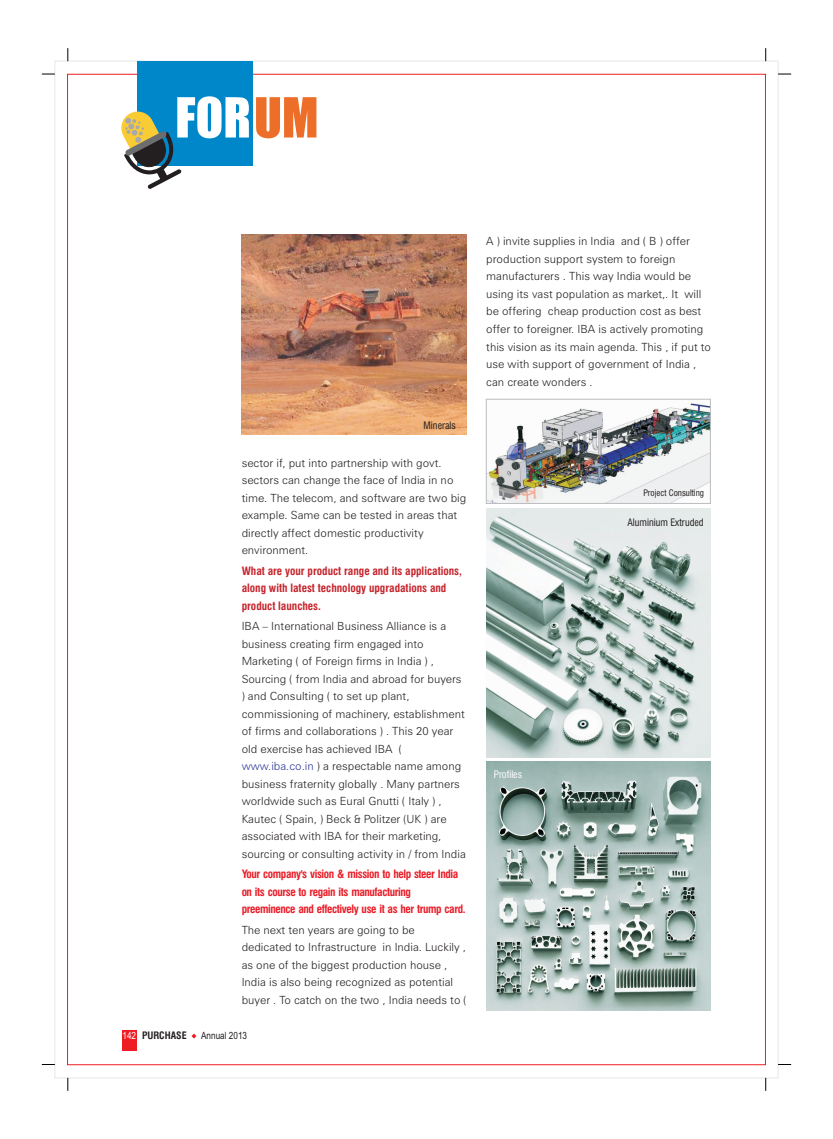
<style>
.page{position:relative;width:833px;height:1139px;background:#fff}
.page>*{position:absolute;margin:0;border:0;box-sizing:border-box;transform-origin:0 0}
.t1{font:300 11.25px/17.5px "Zurich BT";color:#231f20}
.t2{font:700 condensed 11.25px/17.5px "Swiss 721 BT";letter-spacing:-.035em;color:#ea1d28}
.t3{font:700 condensed 11.25px/17.5px "Swiss 721 BT";color:#c6252d}
.t4{font:condensed 10px "Swiss 721 BT";color:#231f20}
.t5{font:700 condensed 10px "Swiss 721 BT";color:#231f20}
.t6{font:10px "Arial Narrow";color:#231f20}
.t7{font:condensed 10px "Swiss 721 BT";color:#fff}
.t8{font:condensed 8.75px "Swiss 721 BT";color:#231f20}
.s1{color:#2c3695}
.s2{font-family:"Arial Narrow";font-weight:400;font-stretch:normal;color:#fff}
</style>
<div class="page">
<svg style="left:68px;top:48px;width:1px;height:13px"></svg>
<svg style="left:42px;top:74px;width:13px;height:1px"></svg>
<svg style="left:765px;top:48px;width:1px;height:13px"></svg>
<svg style="left:778px;top:74px;width:13px;height:1px"></svg>
<svg style="left:42px;top:1064px;width:13px;height:1px"></svg>
<svg style="left:778px;top:1064px;width:13px;height:1px"></svg>
<svg style="left:765px;top:1077px;width:1px;height:13px"></svg>
<svg style="left:68px;top:1077px;width:1px;height:13px"></svg>
<img style="left:486px;top:508px;width:224px;height:249px">
<img style="left:486px;top:761px;width:224px;height:249px">
<img style="left:242px;top:234px;width:225px;height:200px">
<div style="left:137px;top:61px;width:116px;height:105px;background:#0087ca"></div>
<svg style="left:256px;top:97px;width:60px;height:41px;background:#ef8a52"></svg>
<svg style="left:121px;top:96px;width:128px;height:93px"></svg>
<img style="left:488px;top:403px;width:220px;height:99px">
<div style="left:486px;top:399px;width:224px;height:105px;border:1px solid #bcbdc0"></div>
<div style="left:122px;top:1030px;width:14px;height:20px;background:#ee1d23"></div>
<svg style="left:191px;top:1033px;width:5px;height:5px"></svg>
<p class="t4" style="left:423px;top:421px;width:34px">Minerals</p>
<p class="t1" style="left:242px;top:455px;width:226px">sector if, put into partnership with govt. sectors can change the face of India in no time. The telecom, and software are two big example. Same can be tested in areas that directly affect domestic productivity environment.</p>
<p class="t3" style="left:242px;top:563px;width:222px">What are your product range and its applications, along with latest technology upgradations and product launches.</p>
<p class="t1" style="left:242px;top:618px;width:226px">IBA – International Business Alliance is a business creating firm engaged into Marketing ( of Foreign firms in India ) , Sourcing ( from India and abroad for buyers ) and Consulting ( to set up plant, commissioning of machinery, establishment of firms and collaborations ) . This 20 year old exercise has achieved IBA ( <span class="s1">www.iba.co.in</span> ) a respectable name among business fraternity globally . Many partners worldwide such as Eural Gnutti ( Italy ) , Kautec ( Spain, ) Beck &amp; Politzer (UK ) are associated with IBA for their marketing, sourcing or consulting activity in / from India</p>
<p class="t2" style="left:242px;top:866px;width:225px">Your company's vision &amp; mission to help steer India on its course to regain its manufacturing preeminence and effectively use it as her trump card.</p>
<p class="t1" style="left:242px;top:922px;width:226px">The next ten years are going to be dedicated to Infrastructure in India. Luckily , as one of the biggest production house , India is also being recognized as potential buyer . To catch on the two , India needs to (</p>
<p class="t5" style="left:122px;top:1031px;width:66px"><span class="s2">142</span> PURCHASE</p>
<p class="t6" style="left:201px;top:1031px;width:48px">Annual 2013</p>
<p class="t1" style="left:486px;top:234px;width:226px">A ) invite supplies in India and ( B ) offer production support system to foreign manufacturers . This way India would be using its vast population as market,. It will be offering cheap production cost as best offer to foreigner. IBA is actively promoting this vision as its main agenda. This , if put to use with support of government of India , can create wonders .</p>
<p class="t8" style="left:643px;top:489px;width:62px">Project Consulting</p>
<p class="t7" style="left:494px;top:770px;width:30px">Profiles</p>
<p class="t4" style="left:627px;top:518px;width:78px">Aluminium Extruded</p>
</div>
